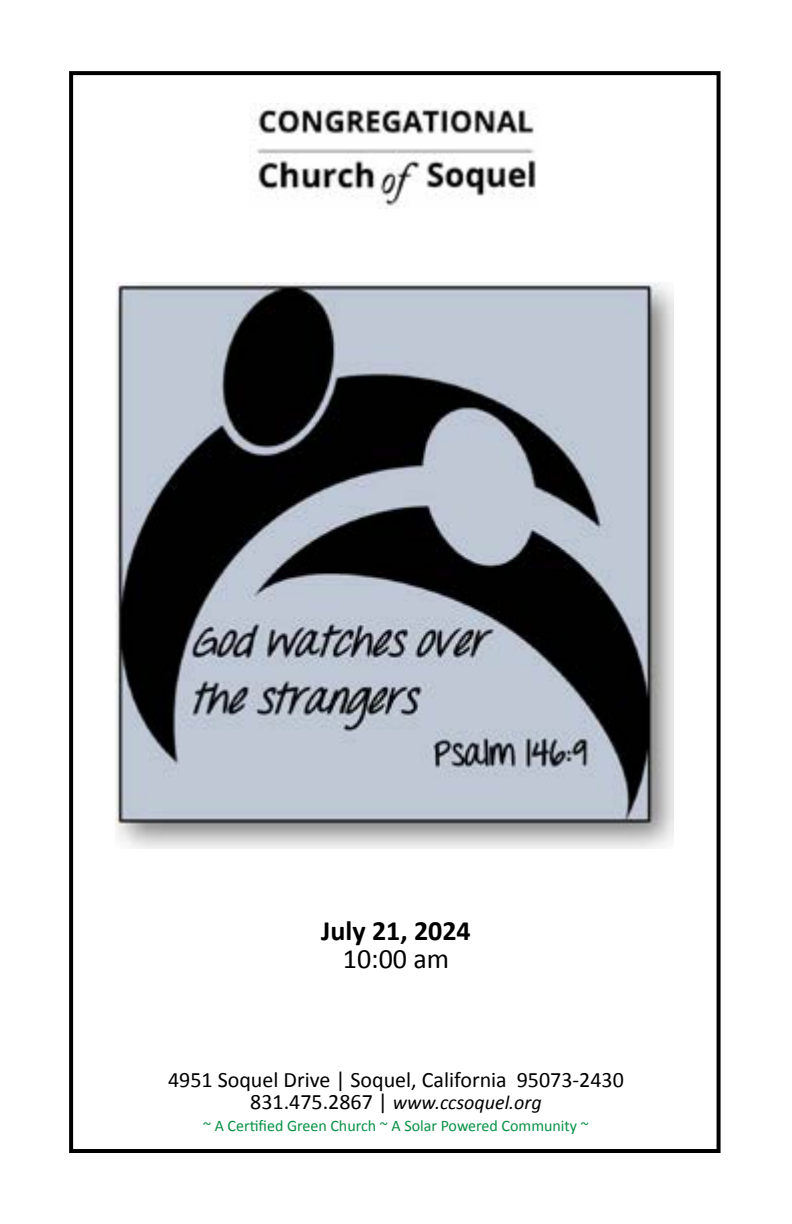
<style>
.page{position:relative;width:792px;height:1224px;background:#fff}
.page>*{position:absolute;margin:0;border:0;box-sizing:border-box;transform-origin:0 0}
.t1{font:700 28px "Calibri";color:#000}
.t2{font:28px "Calibri";color:#000}
.t3{font:22px "Calibri";color:#000}
.t4{font:italic 20px "Calibri";color:#000}
.t5{font:16px "Calibri";color:#089045}
.s1{font-style:normal;font-size:22px}
</style>
<div class="page">
<div style="left:69px;top:71px;width:652px;height:1082px;border:4px solid #000"></div>
<img style="left:116px;top:282px;width:557px;height:567px">
<img style="left:255px;top:103px;width:281px;height:106px">
<h1 class="t1" style="left:321px;top:913px;width:151px">July 21, 2024</h1>
<h1 class="t2" style="left:343px;top:941px;width:108px">10:00 am</h1>
<h2 class="t3" style="left:168px;top:1066px;width:457px">4951 Soquel Drive | Soquel, California 95073-2430</h2>
<p class="t4" style="left:250px;top:1089px;width:293px"><span class="s1">831.475.2867 |</span> www.ccsoquel.org</p>
<p class="t5" style="left:203px;top:1116px;width:387px">~ A Certified Green Church ~ A Solar Powered Community ~</p>
</div>
